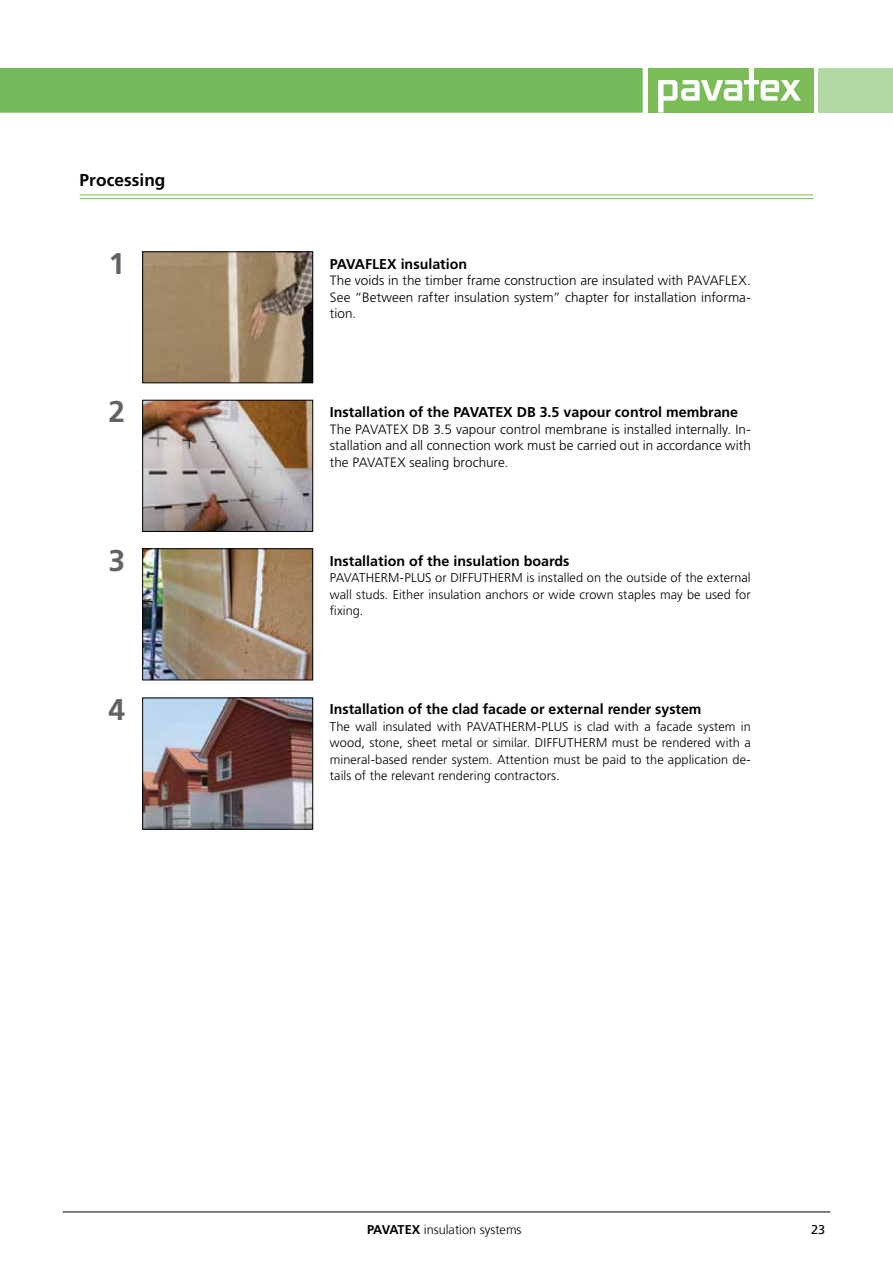
<style>
.page{position:relative;width:893px;height:1263px;background:#fff}
.page>*{position:absolute;margin:0;border:0;box-sizing:border-box;transform-origin:0 0}
.t1{font:700 30px "Frutiger LT Std";color:#646363}
.t2{font:700 17.25px "Frutiger LT Com";letter-spacing:.005em;color:#000}
.t3{font:700 14.25px "Frutiger LT Std";color:#000}
.t4{font:300 13.5px/16.5px "Frutiger LT Std";color:#000;text-align:justify}
.t5{font:300 12.75px/16.5px "Frutiger LT Std";letter-spacing:.005em;color:#000;text-align:justify}
.t6{font:300 12.75px "Frutiger LT Com";color:#000}
.t7{font:12.75px "Frutiger LT Std";color:#000}
.s1{font-weight:700}
</style>
<div class="page">
<hr style="left:63px;top:1211px;width:767px;height:1px;background:#000">
<div style="left:818px;top:68px;width:75px;height:45px;background:#b2d8a4"></div>
<div style="left:648px;top:68px;width:165px;height:45px;background:#7bbb58"></div>
<svg style="left:658px;top:68px;width:143px;height:45px"></svg>
<div style="left:0;top:68px;width:643px;height:45px;background:#74b95b"></div>
<hr style="left:80px;top:195px;width:733px;height:1px;background:#7bbb58">
<hr style="left:80px;top:198px;width:733px;height:1px;background:#7bbb58">
<img style="left:144px;top:253px;width:167px;height:128px">
<div style="left:142px;top:251px;width:171px;height:132px;border:1px solid #000"></div>
<img style="left:144px;top:402px;width:167px;height:128px">
<div style="left:142px;top:400px;width:171px;height:132px;border:1px solid #000"></div>
<img style="left:144px;top:550px;width:167px;height:128px">
<div style="left:142px;top:548px;width:171px;height:132px;border:1px solid #000"></div>
<img style="left:144px;top:700px;width:167px;height:128px">
<div style="left:142px;top:698px;width:171px;height:132px;border:1px solid #000"></div>
<h2 class="t2" style="left:80px;top:170px;width:87px">Processing</h2>
<h1 class="t1" style="left:108px;top:246px;width:18px">1</h1>
<p class="t3" style="left:330px;top:255px;width:139px">PAVAFLEX insulation</p>
<p class="t4" style="left:330px;top:272px;width:422px">The voids in the timber frame construction are insulated with PAVAFLEX.<br>See “Between rafter insulation system” chapter for installation informa&shy;tion.</p>
<h1 class="t1" style="left:108px;top:394px;width:18px">2</h1>
<p class="t3" style="left:330px;top:404px;width:410px">Installation of the PAVATEX DB 3.5 vapour control membrane</p>
<p class="t4" style="left:330px;top:421px;width:422px">The PAVATEX DB 3.5 vapour control membrane is installed internally. In&shy;stallation and all connection work must be carried out in accordance with the PAVATEX sealing brochure.</p>
<h1 class="t1" style="left:108px;top:543px;width:18px">3</h1>
<p class="t3" style="left:330px;top:552px;width:241px">Installation of the insulation boards</p>
<p class="t5" style="left:330px;top:570px;width:422px">PAVATHERM-PLUS or DIFFUTHERM is installed on the outside of the external wall studs. Either insulation anchors or wide crown staples may be used for fixing.</p>
<h1 class="t1" style="left:108px;top:692px;width:18px">4</h1>
<p class="t3" style="left:330px;top:701px;width:373px">Installation of the clad facade or external render system</p>
<p class="t5" style="left:330px;top:718px;width:422px">The wall insulated with PAVATHERM-PLUS is clad with a facade system in wood, stone, sheet metal or similar. DIFFUTHERM must be rendered with a mineral-based render system. Attention must be paid to the application de&shy;tails of the relevant rendering contractors.</p>
<p class="t6" style="left:367px;top:1222px;width:156px"><span class="s1">PAVATEX</span> insulation systems</p>
<p class="t7" style="left:811px;top:1222px;width:16px">23</p>
</div>
